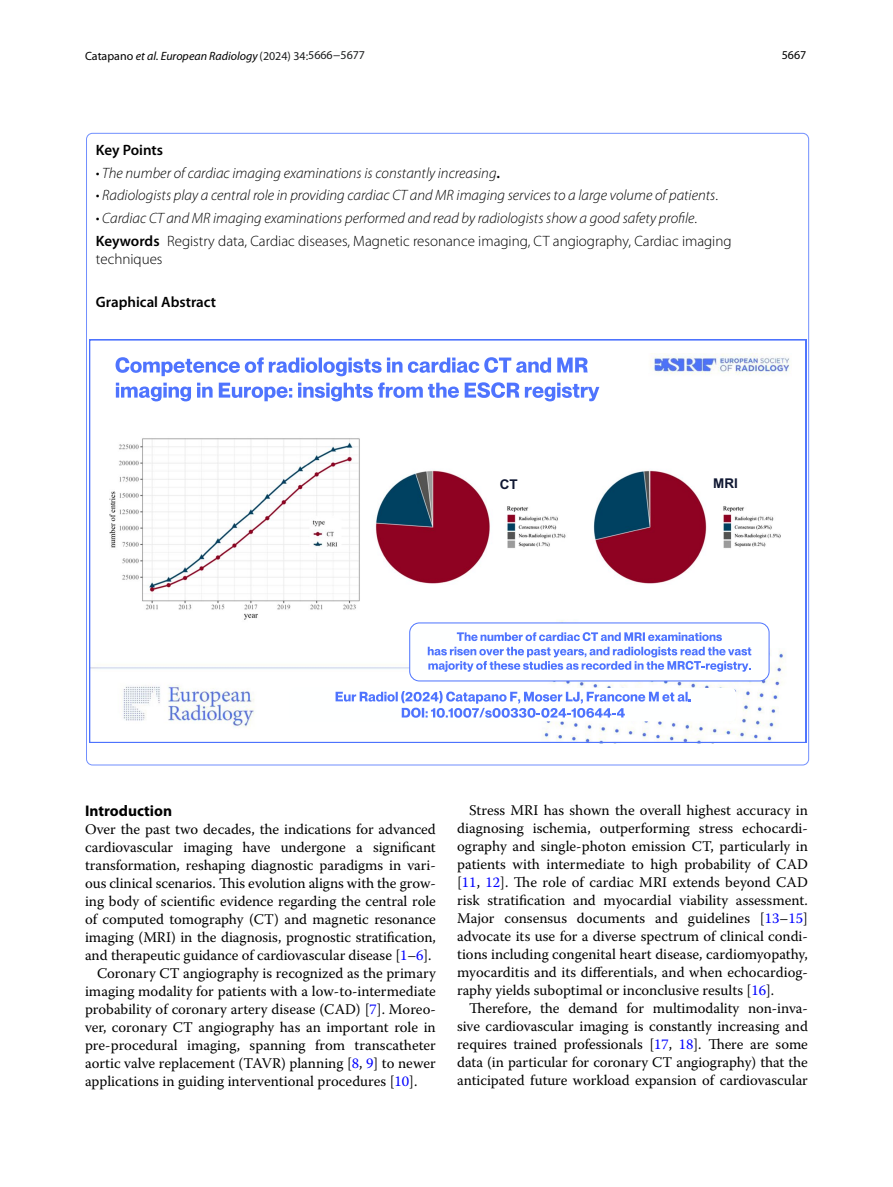
<style>
.page{position:relative;width:893px;height:1187px;background:#fff}
.page>*{position:absolute;margin:0;border:0;box-sizing:border-box;transform-origin:0 0}
.t1{font:700 15.45px "Myriad Pro";color:#000}
.t2{font:italic 300 15px/22.5px "Myriad Pro";color:#000}
.t3{font:600 15px "Myriad Pro";color:#000}
.t4{font:300 15px "Myriad Pro";color:#000}
.t5{font:14.7px/18px "Warnock Pro";color:#000;text-align:justify}
.t6{font:700 13.5px "Arial";color:#0f1732}
.t7{font:italic 12px "Myriad Pro";color:#000}
.t8{font:12px "Myriad Pro Regular 3";color:#000}
.s1{font-family:"Myriad Pro Regular 2";font-style:normal}
.s2{font-style:normal;color:#1d1e1f}
.s3{font-weight:600;font-style:normal}
.s4{font-style:normal}
.s5{color:#00f}
</style>
<div class="page">
<svg style="left:89px;top:339px;width:717px;height:403px"></svg>
<svg style="left:116px;top:357px;width:472px;height:19px"></svg>
<svg style="left:116px;top:382px;width:97px;height:19px"></svg>
<svg style="left:219px;top:382px;width:380px;height:19px"></svg>
<div style="left:290px;top:688px;width:446px;height:33px;background:#feffff;border-radius:6px"></div>
<svg style="left:336px;top:691px;width:355px;height:26px"></svg>
<div style="left:410px;top:623px;width:359px;height:58px;background:#feffff;border-radius:10px"></div>
<div style="left:409px;top:622px;width:360px;height:59px;border:1px solid #4d73fe;border-radius:10px"></div>
<svg style="left:428px;top:632px;width:323px;height:39px"></svg>
<p class="t7" style="left:85px;top:48px;width:282px"><span class="s1">Catapano</span> et al. European Radiology <span class="s2">(2024) 34:5666-5677</span></p>
<p class="t3" style="left:96px;top:141px;width:69px">Key Points</p>
<p class="t2" style="left:96px;top:162px;width:406px">• The number of cardiac imaging examinations is constantly increasing<span class="s3">.</span></p>
<p class="t2" style="left:96px;top:185px;width:624px">• Radiologists play a central role in providing cardiac CT and MR imaging services to a large volume of patients<span class="s4">.</span></p>
<p class="t2" style="left:96px;top:207px;width:637px">• Cardiac CT and MR imaging examinations performed and read by radiologists show a good safety profile<span class="s4">.<br></span><span class="s3">Keywords</span> <span class="s4">Registry data, Cardiac diseases, Magnetic resonance imaging, CT angiography, Cardiac imaging</span></p>
<p class="t4" style="left:96px;top:250px;width:68px">techniques</p>
<p class="t3" style="left:96px;top:292px;width:122px">Graphical Abstract</p>
<p class="t8" style="left:782px;top:48px;width:26px">5667</p>
<p class="t6" style="left:500px;top:475px;width:19px">CT</p>
<p class="t6" style="left:713px;top:474px;width:26px">MRI</p>
<p class="t1" style="left:85px;top:800px;width:89px">Introduction</p>
<p class="t5" style="left:85px;top:819px;width:352px">Over the past two decades, the indications for advanced</p>
<p class="t5" style="left:85px;top:837px;width:352px">cardiovascular imaging have undergone a significant</p>
<p class="t5" style="left:85px;top:855px;width:352px">transformation, reshaping diagnostic paradigms in vari-</p>
<p class="t5" style="left:85px;top:873px;width:352px">ous clinical scenarios. This evolution aligns with the grow-</p>
<p class="t5" style="left:85px;top:891px;width:352px">ing body of scientific evidence regarding the central role</p>
<p class="t5" style="left:85px;top:909px;width:352px">of computed tomography (CT) and magnetic resonance</p>
<p class="t5" style="left:85px;top:927px;width:352px">imaging (MRI) in the diagnosis, prognostic stratification,</p>
<p class="t5" style="left:85px;top:945px;width:348px">and therapeutic guidance of cardiovascular disease [<span class="s5">1</span>–<span class="s5">6</span>].</p>
<p class="t5" style="left:97px;top:963px;width:340px">Coronary CT angiography is recognized as the primary</p>
<p class="t5" style="left:85px;top:981px;width:352px">imaging modality for patients with a low-to-intermediate</p>
<p class="t5" style="left:85px;top:999px;width:352px">probability of coronary artery disease (CAD) [<span class="s5">7</span>]. Moreo-</p>
<p class="t5" style="left:85px;top:1017px;width:352px">ver, coronary CT angiography has an important role in</p>
<p class="t5" style="left:85px;top:1035px;width:352px">pre-procedural imaging, spanning from transcatheter</p>
<p class="t5" style="left:85px;top:1053px;width:352px">aortic valve replacement (TAVR) planning [<span class="s5">8</span>, <span class="s5">9</span>] to newer</p>
<p class="t5" style="left:85px;top:1071px;width:334px">applications in guiding interventional procedures [<span class="s5">10</span>].</p>
<p class="t5" style="left:457px;top:801px;width:352px;text-indent:12px">Stress MRI has shown the overall highest accuracy in diagnosing ischemia, outperforming stress echocardi&shy;ography and single-photon emission CT, particularly in patients with intermediate to high probability of CAD [<span class="s5">11</span>, <span class="s5">12</span>]. The role of cardiac MRI extends beyond CAD risk stratification and myocardial viability assessment.<br>Major consensus documents and guidelines [<span class="s5">13</span>–<span class="s5">15</span>] advocate its use for a diverse spectrum of clinical condi&shy;tions including congenital heart disease, cardiomyopathy, myocarditis and its differentials, and when echocardiog&shy;raphy yields suboptimal or inconclusive results [<span class="s5">16</span>].</p>
<p class="t5" style="left:457px;top:999px;width:352px;text-indent:12px">Therefore, the demand for multimodality non-inva&shy;sive cardiovascular imaging is constantly increasing and requires trained professionals [<span class="s5">17</span>, <span class="s5">18</span>]. There are some data (in particular for coronary CT angiography) that the anticipated future workload expansion of cardiovascular</p>
</div>
